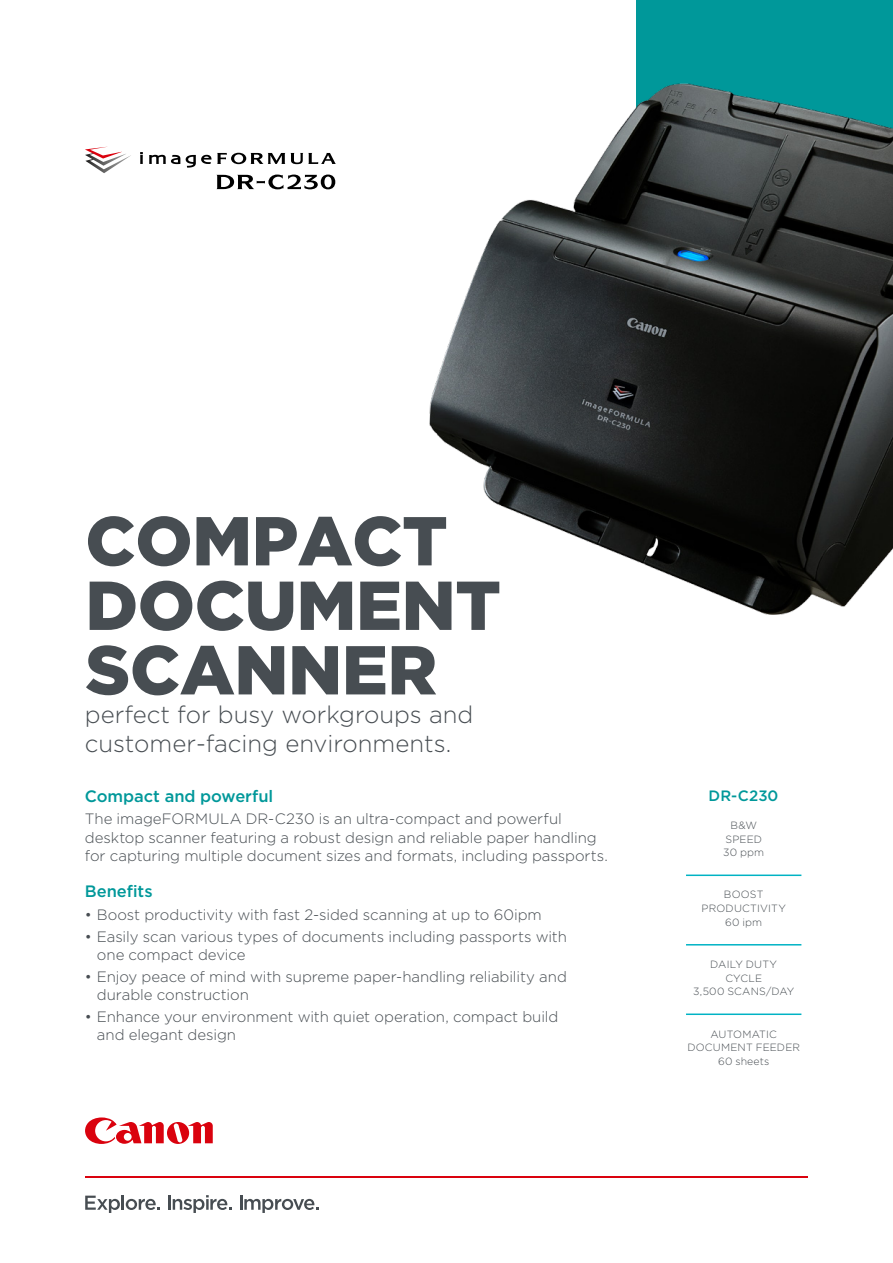
<style>
.page{position:relative;width:893px;height:1263px;background:#fff}
.page>*{position:absolute;margin:0;border:0;box-sizing:border-box;transform-origin:0 0}
.t1{font:900 69px/64.5px "Gotham";letter-spacing:-.005em;color:#474d52}
.t2{font:300 24px/28.8px "Gotham";color:#474d52}
.t3{font:500 16.5px "Gotham";letter-spacing:-.005em;color:#00989a}
.t4{font:300 15px/18px "Gotham";letter-spacing:-.005em;color:#474d52}
.t5{font:500 15px "Gotham";letter-spacing:.005em;color:#00989a}
.t6{font:300 10.5px/13.5px "Gotham";letter-spacing:.015em;color:#474d52;text-align:center}
</style>
<div class="page">
<svg style="left:85px;top:1117px;width:146px;height:96px"></svg>
<svg style="left:240px;top:1195px;width:79px;height:18px"></svg>
<hr style="left:85px;top:1176px;width:723px;height:2px;background:#da020e">
<div style="left:637px;top:0;width:256px;height:319px;background:#00989a"></div>
<img style="left:430px;top:84px;width:463px;height:530px">
<hr style="left:686px;top:874px;width:115px;height:2px;background:#00b3c4">
<hr style="left:686px;top:944px;width:115px;height:1px;background:#00b3c4">
<hr style="left:686px;top:1013px;width:115px;height:2px;background:#00b3c4">
<svg style="left:85px;top:153px;width:46px;height:20px"></svg>
<svg style="left:140px;top:152px;width:3px;height:12px"></svg>
<svg style="left:149px;top:155px;width:31px;height:9px"></svg>
<svg style="left:186px;top:155px;width:25px;height:13px"></svg>
<svg style="left:217px;top:153px;width:119px;height:11px"></svg>
<svg style="left:216px;top:175px;width:119px;height:14px"></svg>
<h1 class="t1" style="left:85px;top:507px;width:417px">COMPACT<br>DOCUMENT<br>SCANNER</h1>
<h2 class="t2" style="left:85px;top:700px;width:390px">perfect for busy workgroups and customer-facing environments.</h2>
<p class="t3" style="left:85px;top:786px;width:190px">Compact and powerful</p>
<p class="t4" style="left:85px;top:810px;width:525px">The imageFORMULA DR-C230 is an ultra-compact and powerful desktop scanner featuring a robust design and reliable paper handling for capturing multiple document sizes and formats, including passports.</p>
<p class="t3" style="left:85px;top:881px;width:69px">Benefits</p>
<p class="t4" style="left:85px;top:905px;width:458px">• Boost productivity with fast 2-sided scanning at up to 60ipm</p>
<p class="t4" style="left:97px;top:927px;width:471px;text-indent:-12px">• Easily scan various types of documents including passports with one compact device</p>
<p class="t4" style="left:97px;top:967px;width:471px;text-indent:-12px">• Enjoy peace of mind with supreme paper-handling reliability and durable construction</p>
<p class="t4" style="left:97px;top:1008px;width:463px;text-indent:-12px">• Enhance your environment with quiet operation, compact build and elegant design</p>
<p class="t5" style="left:709px;top:786px;width:71px">DR-C230</p>
<p class="t6" style="left:723px;top:818px;width:43px">B&amp;W<br>SPEED<br>30 ppm</p>
<p class="t6" style="left:702px;top:888px;width:86px">BOOST<br>PRODUCTIVITY<br>60 ipm</p>
<p class="t6" style="left:693px;top:957px;width:103px">DAILY DUTY<br>CYCLE<br>3,500 SCANS/DAY</p>
<p class="t6" style="left:687px;top:1027px;width:114px">AUTOMATIC<br>DOCUMENT FEEDER<br>60 sheets</p>
</div>
